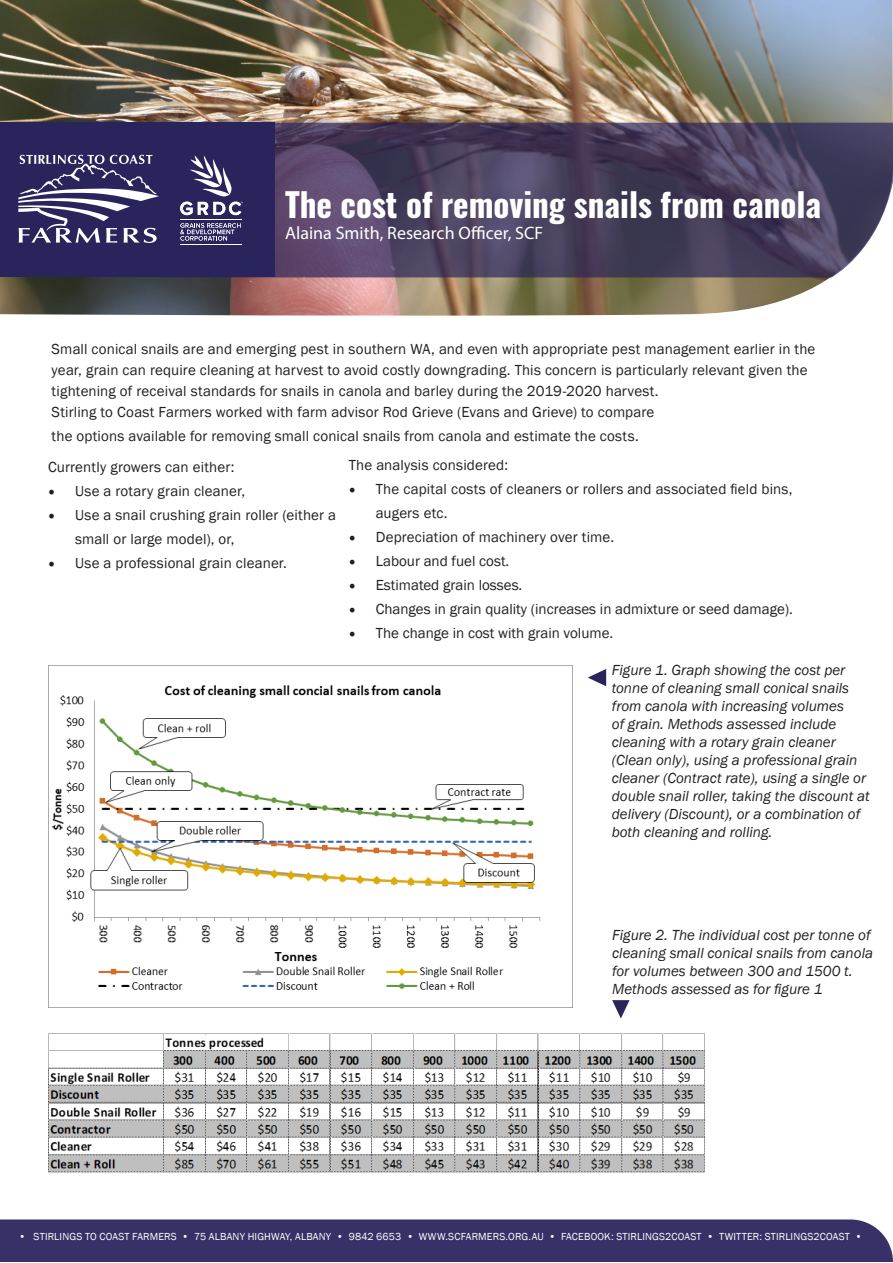
<style>
.page{position:relative;width:893px;height:1263px;background:#fff}
.page>*{position:absolute;margin:0;border:0;box-sizing:border-box;transform-origin:0 0}
.t1{font:700 33px "Oswald";color:#fff}
.t2{font:18px "Myriad Pro";color:#fff}
.t3{font:15px/21px "Franklin Gothic";letter-spacing:.01em;color:#231f20}
.t4{font:italic 15px/18px "Franklin Gothic";color:#231f20}
.Body{font:10.5px "Franklin Gothic";letter-spacing:.015em;color:#fff}
.s1{font-family:"Minion Pro";font-size:18px}
</style>
<div class="page">
<img style="left:48px;top:666px;width:493px;height:341px">
<svg style="left:588px;top:669px;width:18px;height:17px"></svg>
<img style="left:48px;top:1033px;width:657px;height:139px">
<svg style="left:612px;top:1000px;width:17px;height:18px"></svg>
<img style="left:0;top:0;width:893px;height:316px">
<svg style="left:275px;top:123px;width:618px;height:154px;background:#4e4462"></svg>
<div style="left:0;top:1219px;width:893px;height:43px;background:#373167"></div>
<svg style="left:892px;top:0;width:1px;height:91px"></svg>
<div style="left:0;top:122px;width:275px;height:155px;background:#29245c"></div>
<svg style="left:18px;top:155px;width:141px;height:88px"></svg>
<svg style="left:180px;top:223px;width:61px;height:18px"></svg>
<hr style="left:180px;top:219px;width:61px;height:1px;background:#fff">
<hr style="left:180px;top:244px;width:61px;height:1px;background:#fff">
<svg style="left:180px;top:155px;width:63px;height:60px"></svg>
<p class="t1" style="left:285px;top:181px;width:538px">The cost of removing snails from canola</p>
<p class="t2" style="left:285px;top:222px;width:260px">Alaina Smith, Research Officer, SCF</p>
<p class="t3" style="left:52px;top:339px;width:765px">Small conical snails are and emerging pest in southern WA, and even with appropriate pest management earlier in the year, grain can require cleaning at harvest to avoid costly downgrading. This concern is particularly relevant given the tightening of receival standards for snails in canola and barley during the 2019-2020 harvest.<br>Stirling to Coast Farmers worked with farm advisor Rod Grieve (Evans and Grieve) to compare</p>
<p class="t3" style="left:52px;top:426px;width:589px">the options available for removing small conical snails from canola and estimate the costs.</p>
<p class="t3" style="left:48px;top:457px;width:188px">Currently growers can either:</p>
<p class="t3" style="left:48px;top:481px;width:199px"><span class="s1">•</span> Use a rotary grain cleaner,</p>
<p class="t3" style="left:75px;top:503px;width:263px;line-height:24px;text-indent:-27px"><span class="s1">•</span> Use a snail crushing grain roller (either a small or large model), or,</p>
<p class="t3" style="left:48px;top:553px;width:240px"><span class="s1">•</span> Use a professional grain cleaner.</p>
<p class="t3" style="left:349px;top:455px;width:161px">The analysis considered:</p>
<p class="t3" style="left:376px;top:478px;width:418px;line-height:24px;text-indent:-27px"><span class="s1">•</span> The capital costs of cleaners or rollers and associated field bins, augers etc.</p>
<p class="t3" style="left:349px;top:527px;width:267px"><span class="s1">•</span> Depreciation of machinery over time.</p>
<p class="t3" style="left:349px;top:551px;width:162px"><span class="s1">•</span> Labour and fuel cost.</p>
<p class="t3" style="left:349px;top:575px;width:175px"><span class="s1">•</span> Estimated grain losses.</p>
<p class="t3" style="left:349px;top:599px;width:446px"><span class="s1">•</span> Changes in grain quality (increases in admixture or seed damage).</p>
<p class="t3" style="left:349px;top:623px;width:266px"><span class="s1">•</span> The change in cost with grain volume.</p>
<p class="t4" style="left:612px;top:661px;width:259px">Figure 1. Graph showing the cost per tonne of cleaning small conical snails from canola with increasing volumes<br>of grain. Methods assessed include cleaning with a rotary grain cleaner (Clean only), using a professional grain cleaner (Contract rate), using a single or double snail roller, taking the discount at delivery (Discount), or a combination of both cleaning and rolling.</p>
<p class="t4" style="left:612px;top:926px;width:262px">Figure 2. The individual cost per tonne of cleaning small conical snails from canola for volumes between 300 and 1500 t.<br>Methods assessed as for figure 1</p>
<p class="Body" style="left:19px;top:1229px;width:845px">• STIRLINGS TO COAST FARMERS • 75 ALBANY HIGHWAY, ALBANY • 9842 6653 • WWW.SCFARMERS.ORG.AU • FACEBOOK: STIRLINGS2COAST • TWITTER: STIRLINGS2COAST •</p>
</div>
